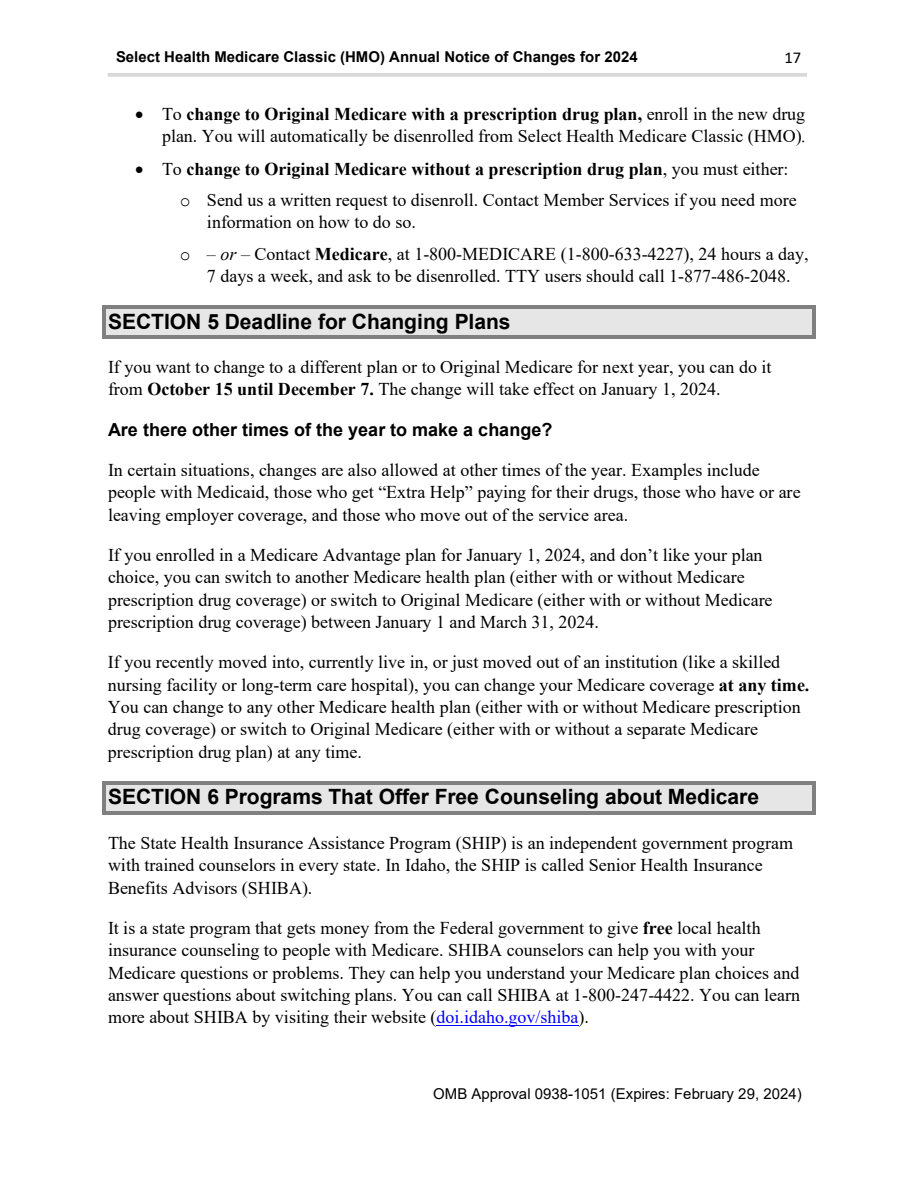
<style>
.page{position:relative;width:918px;height:1188px;background:#fff}
.page>*{position:absolute;margin:0;border:0;box-sizing:border-box;transform-origin:0 0}
.t1{font:700 21px "Arial";color:#000}
.t2{font:18px/22.4px "Times New Roman";color:#000}
.t3{font:700 18px "Times New Roman";color:#000}
.t4{font:700 18px "Arial";color:#000}
.t5{font:16.5px "Calibri";color:#000}
.t6{font:700 15px "Arial";color:#000}
.t7{font:15px "Arial";color:#000}
.s1{font-weight:700}
.s2{font-style:italic}
.s3{font-weight:400}
.s4{font-family:"Courier New"}
.s5{color:#00f}
</style>
<div class="page">
<hr style="left:107px;top:73px;width:700px;height:4px;background:#d9d9d9">
<div style="left:106px;top:309px;width:706px;height:26px;background:#e6e6e6"></div>
<hr style="left:106px;top:306px;width:706px;height:3px;background:#808080">
<hr style="left:106px;top:335px;width:706px;height:3px;background:#808080">
<hr style="left:103px;top:309px;width:3px;height:26px;background:#808080">
<hr style="left:812px;top:309px;width:3px;height:26px;background:#808080">
<div style="left:106px;top:785px;width:706px;height:26px;background:#e6e6e6"></div>
<hr style="left:106px;top:782px;width:706px;height:3px;background:#808080">
<hr style="left:106px;top:811px;width:706px;height:3px;background:#808080">
<hr style="left:103px;top:785px;width:3px;height:26px;background:#808080">
<hr style="left:812px;top:785px;width:3px;height:26px;background:#808080">
<hr style="left:436px;top:1025px;width:143px;height:1px;background:#00f">
<p class="t6" style="left:116px;top:46px;width:523px">Select Health Medicare Classic (HMO) Annual Notice of Changes for 2024</p>
<p class="t5" style="left:784px;top:46px;width:18px">17</p>
<p class="t2" style="left:135px;top:102px;width:673px;text-align:right">• To <span class="s1">change to Original Medicare with a prescription drug plan,</span> enroll in the new drug plan. You will automatically be disenrolled from Select Health Medicare Classic (HMO)<span class="s2">.</span></p>
<p class="t3" style="left:135px;top:156px;width:655px">• <span class="s3">To</span> change to Original Medicare without a prescription drug plan<span class="s3">, you must either:</span></p>
<p class="t2" style="left:207px;top:188px;width:591px;text-indent:-27px"><span class="s4">o</span> Send us a written request to disenroll. Contact Member Services if you need more information on how to do so.</p>
<p class="t2" style="left:180px;top:242px;width:630px;text-align:center"><span class="s4">o</span> <span class="s2">– or –</span> Contact <span class="s1">Medicare</span>, at 1-800-MEDICARE (1-800-633-4227), 24 hours a day,<br>7 days a week, and ask to be disenrolled. TTY users should call 1-877-486-2048.</p>
<h2 class="t1" style="left:108px;top:306px;width:404px">SECTION 5 Deadline for Changing Plans</h2>
<p class="t2" style="left:108px;top:355px;width:665px">If you want to change to a different plan or to Original Medicare for next year, you can do it from <span class="s1">October 15 until December 7.</span> The change will take effect on January 1, 2024.</p>
<p class="t4" style="left:108px;top:417px;width:446px">Are there other times of the year to make a change?</p>
<p class="t2" style="left:108px;top:458px;width:694px">In certain situations, changes are also allowed at other times of the year. Examples include people with Medicaid, those who get “Extra Help” paying for their drugs, those who have or are leaving employer coverage, and those who move out of the service area.</p>
<p class="t2" style="left:108px;top:543px;width:666px">If you enrolled in a Medicare Advantage plan for January 1, 2024, and don’t like your plan choice, you can switch to another Medicare health plan (either with or without Medicare prescription drug coverage) or switch to Original Medicare (either with or without Medicare prescription drug coverage) between January 1 and March 31, 2024.</p>
<p class="t2" style="left:108px;top:651px;width:703px">If you recently moved into, currently live in, or just moved out of an institution (like a skilled nursing facility or long-term care hospital), you can change your Medicare coverage <span class="s1">at any time.<br></span>You can change to any other Medicare health plan (either with or without Medicare prescription drug coverage) or switch to Original Medicare (either with or without a separate Medicare prescription drug plan) at any time.</p>
<h2 class="t1" style="left:108px;top:782px;width:653px">SECTION 6 Programs That Offer Free Counseling about Medicare</h2>
<p class="t2" style="left:108px;top:831px;width:687px">The State Health Insurance Assistance Program (SHIP) is an independent government program with trained counselors in every state. In Idaho, the SHIP is called Senior Health Insurance<br>Benefits Advisors (SHIBA).</p>
<p class="t2" style="left:108px;top:916px;width:694px">It is a state program that gets money from the Federal government to give <span class="s1">free</span> local health insurance counseling to people with Medicare. SHIBA counselors can help you with your Medicare questions or problems. They can help you understand your Medicare plan choices and answer questions about switching plans. You can call SHIBA at 1-800-247-4422. You can learn more about SHIBA by visiting their website (<span class="s5">doi.idaho.gov/shiba</span>).</p>
<p class="t7" style="left:433px;top:1083px;width:370px">OMB Approval 0938-1051 (Expires: February 29, 2024)</p>
</div>
